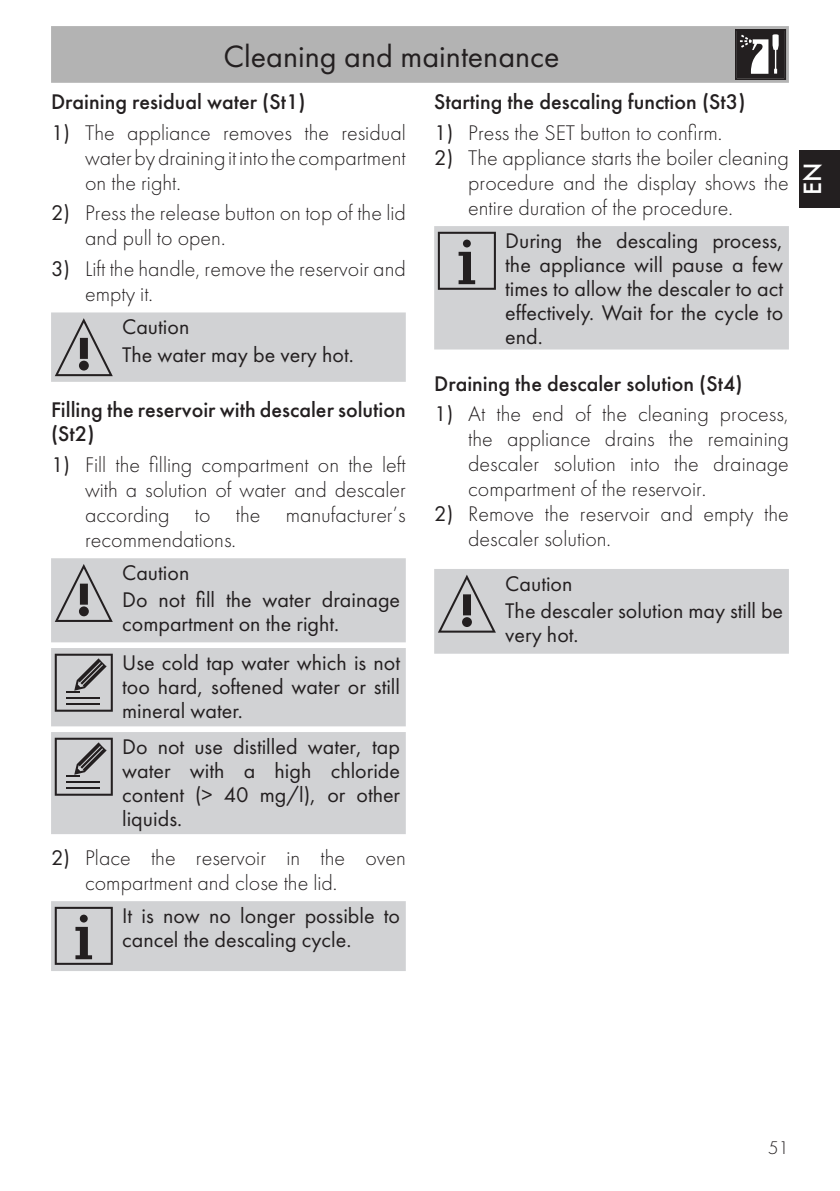
<style>
.page{position:relative;width:840px;height:1191px;background:#fff}
.page>*{position:absolute;margin:0;border:0;box-sizing:border-box;transform-origin:0 0}
.t1{font:32px "Futura PT";color:#231f20}
.t2{font:500 26px "Futura";color:#fff}
.t3{font:300 22px/25px "Futura";color:#231f20;text-align:justify}
.Avvertenze{font:22px/24px "Futura";color:#231f20}
.Titoletto{font:500 22px/24px "Futura";color:#231f20}
.Testo{font:22px "Futura";color:#231f20}
.t4{font:300 19px "Futura";color:#231f20}
.s1{font-weight:400}
</style>
<div class="page">
<div style="left:799px;top:150px;width:40px;height:58px;background:#231f20"></div>
<div style="left:51px;top:26px;width:737px;height:57px;background:#b3b3b3"></div>
<svg style="left:734px;top:29px;width:51px;height:51px"></svg>
<div style="left:51px;top:312px;width:354px;height:70px;background:#d1d2d4"></div>
<div style="left:51px;top:558px;width:354px;height:84px;background:#d1d2d4"></div>
<div style="left:51px;top:648px;width:354px;height:78px;background:#d1d2d4"></div>
<div style="left:51px;top:732px;width:354px;height:102px;background:#d1d2d4"></div>
<div style="left:51px;top:901px;width:354px;height:70px;background:#d1d2d4"></div>
<div style="left:434px;top:226px;width:354px;height:123px;background:#d1d2d4"></div>
<svg style="left:437px;top:232px;width:58px;height:58px;background:#aaa9ab"></svg>
<div style="left:434px;top:569px;width:354px;height:84px;background:#d1d2d4"></div>
<h1 class="t1" style="left:223px;top:37px;width:337px">Cleaning and maintenance</h1>
<p class="Titoletto" style="left:51px;top:90px;width:256px">Draining residual water (St1)</p>
<p class="t3" style="left:85px;top:120px;width:322px;text-indent:-34px"><span class="s1">1)</span> The appliance removes the residual water by draining it into the compartment on the right.</p>
<p class="t3" style="left:85px;top:201px;width:322px;text-indent:-34px"><span class="s1">2)</span> Press the release button on top of the lid and pull to open.</p>
<p class="t3" style="left:85px;top:256px;width:322px;text-indent:-34px"><span class="s1">3)</span> Lift the handle, remove the reservoir and empty it.</p>
<p class="Testo" style="left:122px;top:314px;width:69px">Caution</p>
<p class="Avvertenze" style="left:122px;top:342px;width:233px">The water may be very hot.</p>
<p class="Titoletto" style="left:51px;top:398px;width:356px">Filling the reservoir with descaler solution (St2)</p>
<p class="t3" style="left:85px;top:452px;width:322px;text-indent:-34px"><span class="s1">1)</span> Fill the filling compartment on the left with a solution of water and descaler according to the manufacturer’s recommendations.</p>
<p class="Testo" style="left:122px;top:559px;width:69px">Caution</p>
<p class="Avvertenze" style="left:122px;top:588px;width:279px">Do not fill the water drainage compartment on the right.</p>
<p class="Avvertenze" style="left:122px;top:650px;width:279px;text-align:justify">Use cold tap water which is not too hard, softened water or still mineral water.</p>
<p class="Avvertenze" style="left:122px;top:734px;width:279px;text-align:justify">Do not use distilled water, tap water with a high chloride content (&gt; 40 mg/l), or other liquids.</p>
<p class="t3" style="left:85px;top:845px;width:322px;text-indent:-34px"><span class="s1">2)</span> Place the reservoir in the oven compartment and close the lid.</p>
<p class="Avvertenze" style="left:122px;top:903px;width:279px">It is now no longer possible to cancel the descaling cycle.</p>
<p class="Titoletto" style="left:434px;top:90px;width:312px">Starting the descaling function (St3)</p>
<p class="t3" style="left:434px;top:120px;width:289px"><span class="s1">1)</span> Press the SET button to confirm.</p>
<p class="t3" style="left:468px;top:145px;width:322px;text-indent:-34px"><span class="s1">2)</span> The appliance starts the boiler cleaning procedure and the display shows the entire duration of the procedure.</p>
<p class="Avvertenze" style="left:505px;top:228px;width:279px;text-align:justify">During the descaling process, the appliance will pause a few times to allow the descaler to act effectively. Wait for the cycle to end.</p>
<p class="Titoletto" style="left:434px;top:371px;width:310px">Draining the descaler solution (St4)</p>
<p class="t3" style="left:468px;top:401px;width:322px;text-indent:-34px"><span class="s1">1)</span> At the end of the cleaning process, the appliance drains the remaining descaler solution into the drainage compartment of the reservoir.</p>
<p class="t3" style="left:468px;top:501px;width:322px;text-indent:-34px"><span class="s1">2)</span> Remove the reservoir and empty the descaler solution.</p>
<p class="Testo" style="left:505px;top:570px;width:69px">Caution</p>
<p class="Avvertenze" style="left:505px;top:598px;width:279px">The descaler solution may still be very hot.</p>
<p class="t2" style="left:796px;top:195px;width:34px;rotate:-90deg">EN</p>
<p class="t4" style="left:767px;top:1136px;width:22px">51</p>
</div>
